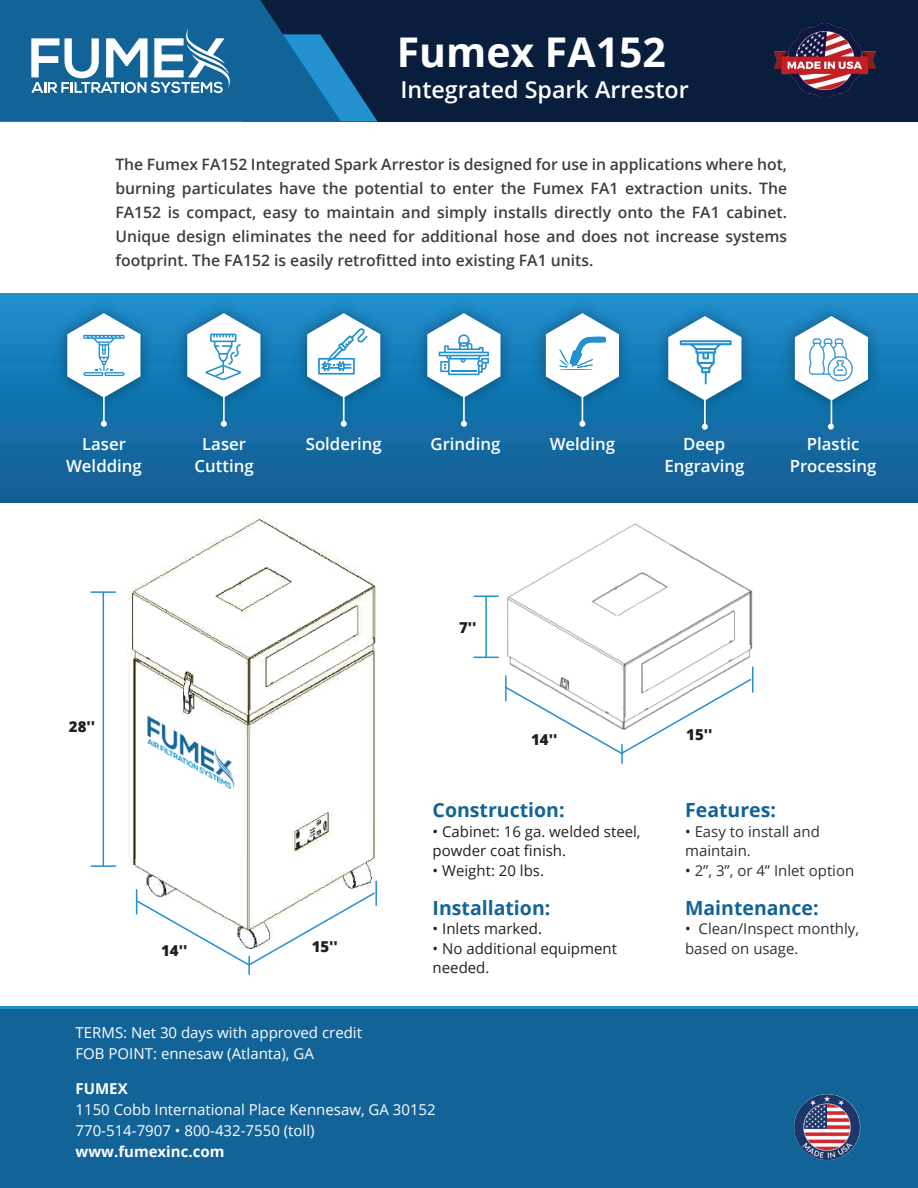
<style>
.page{position:relative;width:918px;height:1188px;background:#fff}
.page>*{position:absolute;margin:0;border:0;box-sizing:border-box;transform-origin:0 0}
.t1{font:700 40.95px "Open Sans";color:#fff}
.t2{font:600 23.25px "Open Sans";color:#fff}
.t3{font:700 19.5px "Open Sans";color:#126397}
.t4{font:600 16.8px/21.8px "Open Sans";color:#fff;text-align:center}
.t5{font:600 15.75px/24px "Open Sans";color:#3e3e3f;text-align:justify}
.t6{font:15px/21px "Open Sans";color:#fff}
.t7{font:15px/19.5px "Open Sans";color:#231f20}
.t8{font:15px/19.5px "Open Sans";color:#2f3336}
.t9{font:800 15px "Open Sans";color:#231f20}
.t10{font:700 15px "Open Sans";color:#fff}
.s1{color:#231f20}
</style>
<div class="page">
<img style="left:495px;top:523px;width:259px;height:170px">
<img style="left:72px;top:502px;width:332px;height:404px">
<div style="left:0;top:1010px;width:918px;height:178px;background:#126397"></div>
<div style="left:243px;top:0;width:675px;height:122px;background:#081e3c"></div>
<svg style="left:0;top:0;width:378px;height:122px"></svg>
<img style="left:775px;top:24px;width:101px;height:74px">
<div style="left:0;top:294px;width:918px;height:208px;background:linear-gradient(to bottom,#1b8ecd,#105c92)"></div>
<img style="left:794px;top:1094px;width:66px;height:66px;border-radius:33px">
<img style="left:48px;top:294px;width:112px;height:123px">
<hr style="left:103px;top:374px;width:2px;height:50px;background:#fff">
<svg style="left:101px;top:421px;width:6px;height:6px"></svg>
<svg style="left:67px;top:313px;width:73px;height:85px"></svg>
<svg style="left:828px;top:424px;width:6px;height:6px"></svg>
<hr style="left:831px;top:377px;width:1px;height:49px;background:#fff">
<img style="left:168px;top:294px;width:112px;height:123px">
<hr style="left:223px;top:374px;width:2px;height:50px;background:#fff">
<svg style="left:221px;top:421px;width:6px;height:6px"></svg>
<svg style="left:187px;top:313px;width:73px;height:85px"></svg>
<img style="left:288px;top:294px;width:112px;height:123px">
<hr style="left:343px;top:374px;width:2px;height:50px;background:#fff">
<svg style="left:341px;top:421px;width:6px;height:6px"></svg>
<svg style="left:307px;top:313px;width:73px;height:85px"></svg>
<img style="left:408px;top:295px;width:112px;height:123px">
<hr style="left:463px;top:374px;width:2px;height:50px;background:#fff">
<svg style="left:461px;top:421px;width:6px;height:6px"></svg>
<svg style="left:427px;top:313px;width:73px;height:85px"></svg>
<img style="left:526px;top:294px;width:113px;height:123px">
<hr style="left:582px;top:374px;width:1px;height:50px;background:#fff">
<svg style="left:579px;top:421px;width:6px;height:6px"></svg>
<svg style="left:546px;top:313px;width:73px;height:85px"></svg>
<svg style="left:702px;top:424px;width:6px;height:6px"></svg>
<img style="left:649px;top:297px;width:113px;height:123px">
<img style="left:776px;top:297px;width:112px;height:123px">
<hr style="left:704px;top:377px;width:2px;height:50px;background:#fff">
<svg style="left:668px;top:316px;width:73px;height:85px"></svg>
<hr style="left:103px;top:592px;width:1px;height:274px;background:#238fcf">
<hr style="left:91px;top:591px;width:24px;height:2px;background:#238fcf">
<hr style="left:91px;top:865px;width:24px;height:2px;background:#238fcf">
<hr style="left:375px;top:881px;width:2px;height:24px;background:#238fcf">
<svg style="left:134px;top:890px;width:242px;height:84px"></svg>
<svg style="left:474px;top:596px;width:24px;height:1px"></svg>
<svg style="left:474px;top:657px;width:24px;height:1px"></svg>
<svg style="left:504px;top:667px;width:249px;height:96px"></svg>
<hr style="left:485px;top:596px;width:2px;height:61px;background:#238fcf">
<svg style="left:795px;top:316px;width:73px;height:85px"></svg>
<h1 class="t1" style="left:397px;top:23px;width:271px">Fumex FA152</h1>
<h2 class="t2" style="left:400px;top:74px;width:290px">Integrated Spark Arrestor</h2>
<p class="t5" style="left:115px;top:152px;width:673px">The Fumex FA152 Integrated Spark Arrestor is designed for use in applications where hot, burning particulates have the potential to enter the Fumex FA1 extraction units. The FA152 is compact, easy to maintain and simply installs directly onto the FA1 cabinet.<br>Unique design eliminates the need for additional hose and does not increase systems footprint. The FA152 is easily retrofitted into existing FA1 units.</p>
<p class="t4" style="left:66px;top:433px;width:77px">Laser<br>Weldding</p>
<p class="t4" style="left:790px;top:433px;width:88px">Plastic<br>Processing</p>
<p class="t4" style="left:195px;top:433px;width:61px">Laser<br>Cutting</p>
<p class="t4" style="left:306px;top:433px;width:78px">Soldering</p>
<p class="t4" style="left:431px;top:433px;width:71px">Grinding</p>
<p class="t4" style="left:550px;top:433px;width:67px">Welding</p>
<p class="t4" style="left:664px;top:433px;width:81px">Deep<br>Engraving</p>
<p class="t9" style="left:69px;top:715px;width:28px">28''</p>
<p class="t9" style="left:161px;top:939px;width:28px">14''</p>
<p class="t9" style="left:312px;top:935px;width:28px">15''</p>
<p class="t9" style="left:459px;top:616px;width:19px">7''</p>
<p class="t9" style="left:531px;top:728px;width:28px">14''</p>
<p class="t9" style="left:686px;top:723px;width:28px">15''</p>
<p class="t3" style="left:433px;top:796px;width:133px">Construction:</p>
<p class="t7" style="left:433px;top:821px;width:209px">• Cabinet: 16 ga. welded steel, powder coat finish.</p>
<p class="t7" style="left:433px;top:860px;width:113px">• Weight: 20 lbs.</p>
<p class="t3" style="left:433px;top:894px;width:119px">Installation:</p>
<p class="t7" style="left:433px;top:918px;width:111px">• Inlets marked.</p>
<p class="t7" style="left:433px;top:938px;width:186px">• No additional equipment needed.</p>
<p class="t3" style="left:685px;top:796px;width:92px">Features:</p>
<p class="t8" style="left:685px;top:821px;width:136px"><span class="s1">•</span> Easy to install and maintain.</p>
<p class="t8" style="left:685px;top:860px;width:171px"><span class="s1">•</span> 2”, 3”, or 4” Inlet option</p>
<p class="t3" style="left:685px;top:894px;width:135px">Maintenance:</p>
<p class="t8" style="left:685px;top:918px;width:176px"><span class="s1">•</span> Clean/Inspect monthly, based on usage.</p>
<p class="t6" style="left:76px;top:1022px;width:288px">TERMS: Net 30 days with approved credit<br>FOB POINT: ennesaw (Atlanta), GA</p>
<p class="t10" style="left:76px;top:1078px;width:54px">FUMEX</p>
<p class="t6" style="left:76px;top:1099px;width:362px">1150 Cobb International Place Kennesaw, GA 30152<br>770-514-7907 • 800-432-7550 (toll)</p>
<p class="t10" style="left:76px;top:1141px;width:150px">www.fumexinc.com</p>
</div>
